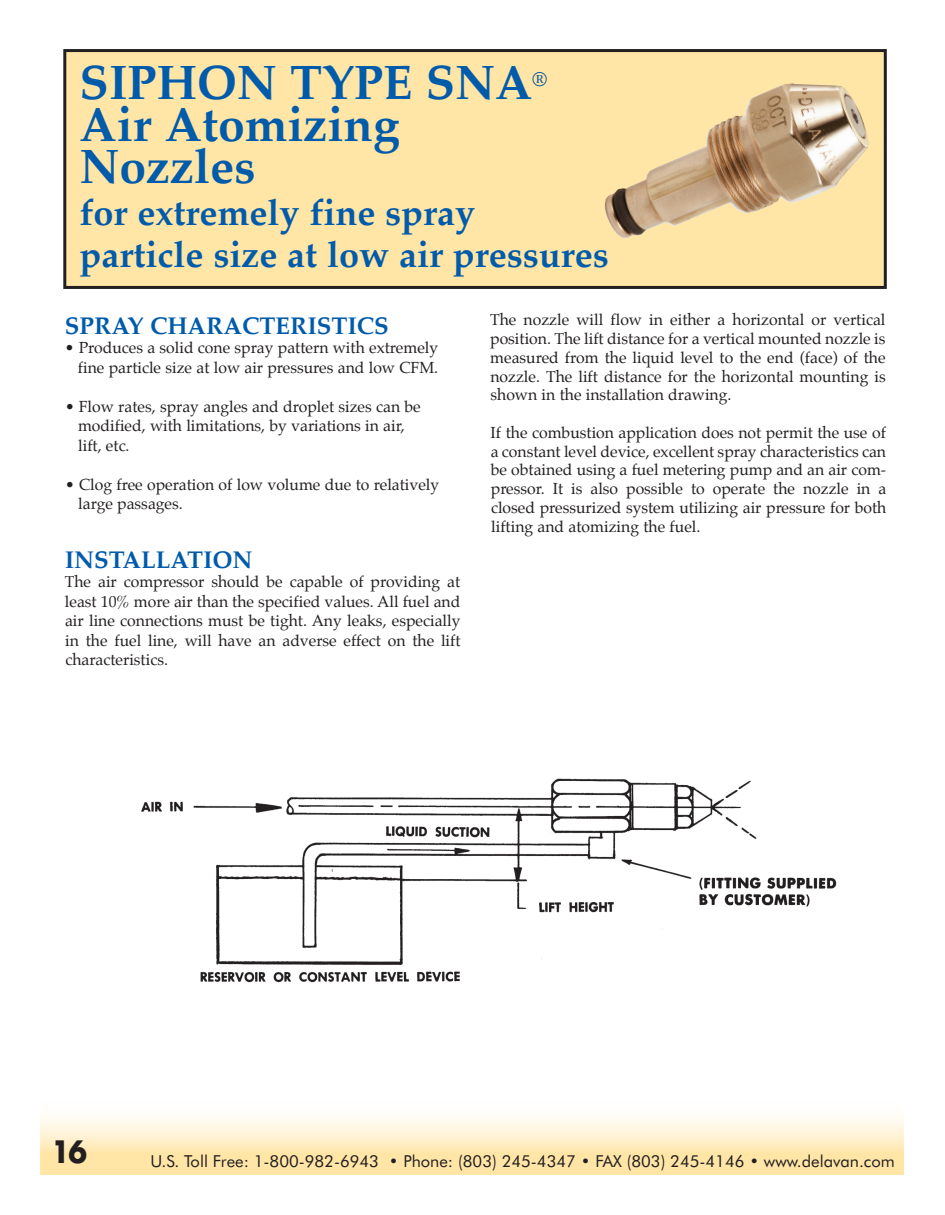
<style>
.page{position:relative;width:945px;height:1215px;background:#fff}
.page>*{position:absolute;margin:0;border:0;box-sizing:border-box;transform-origin:0 0}
.t1{font:700 48px/42px "Palatino";color:#015bab}
.t2{font:700 36px/42px "Palatino";color:#015bab}
.t3{font:700 30px "Futura";color:#231f20;scale:.91 1}
.t4{font:700 24px "Palatino";color:#015bab}
.t5{font:19.5px "Palatino";color:#0153a0}
.t6{font:16.5px "Futura BT";color:#231f20}
.t7{font:15.75px/18.8px "Palatino";color:#231f20;text-align:justify}
</style>
<div class="page">
<svg style="left:40px;top:1117px;width:864px;height:57px;background:#ffedc3"></svg>
<div style="left:65px;top:51px;width:820px;height:236px;background:#ffe5a6"></div>
<div style="left:63px;top:49px;width:824px;height:240px;border:3px solid #231f20"></div>
<img style="left:605px;top:83px;width:264px;height:155px">
<img style="left:141px;top:778px;width:696px;height:205px">
<p class="t1" style="left:80px;top:61px;width:455px">SIPHON TYPE SNA</p>
<p class="t5" style="left:532px;top:63px;width:16px">®</p>
<p class="t1" style="left:80px;top:103px;width:321px">Air Atomizing<br>Nozzles</p>
<p class="t2" style="left:80px;top:191px;width:531px">for extremely fine spray<br>particle size at low air pressures</p>
<p class="t4" style="left:65px;top:305px;width:325px">SPRAY CHARACTERISTICS</p>
<p class="t7" style="left:65px;top:338px;width:375px;line-height:19.5px;text-align:right">• Produces a solid cone spray pattern with extremely fine particle size at low air pressures and low CFM.</p>
<p class="t7" style="left:78px;top:396px;width:344px;line-height:19.5px;text-align:left;text-indent:-13px">• Flow rates, spray angles and droplet sizes can be modified, with limitations, by variations in air, lift, etc.</p>
<p class="t7" style="left:78px;top:474px;width:363px;line-height:19.5px;text-indent:-13px">• Clog free operation of low volume due to relatively large passages.</p>
<p class="t4" style="left:65px;top:539px;width:189px">INSTALLATION</p>
<p class="t7" style="left:65px;top:572px;width:397px;line-height:19.5px">The air compressor should be capable of providing at least 10% more air than the specified values. All fuel and air line connections must be tight. Any leaks, especially in the fuel line, will have an adverse effect on the lift characteristics.</p>
<p class="t7" style="left:490px;top:311px;width:397px">The nozzle will flow in either a horizontal or vertical position. The lift distance for a vertical mounted nozzle is measured from the liquid level to the end (face) of the nozzle. The lift distance for the horizontal mounting is shown in the installation drawing.</p>
<p class="t7" style="left:491px;top:423px;width:397px">If the combustion application does not permit the use of a constant level device, excellent spray characteristics can be obtained using a fuel metering pump and an air com&shy;pressor. It is also possible to operate the nozzle in a closed pressurized system utilizing air pressure for both lifting and atomizing the fuel.</p>
<p class="t3" style="left:52px;top:1130px;width:41px">16</p>
<p class="t6" style="left:151px;top:1151px;width:746px">U.S. Toll Free: 1-800-982-6943 • Phone: (803) 245-4347 • FAX (803) 245-4146 • www.delavan.com</p>
</div>
